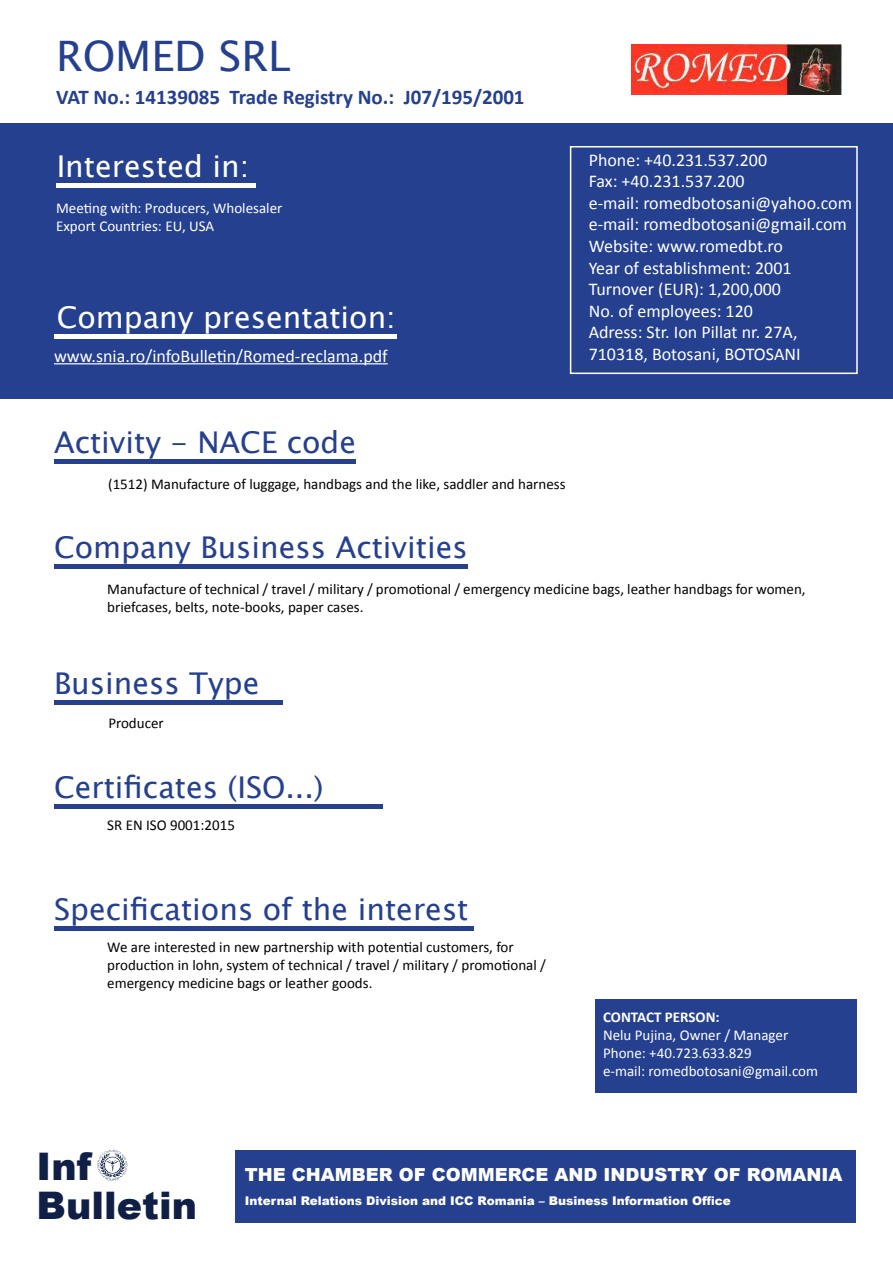
<style>
.page{position:relative;width:893px;height:1263px;background:#fff}
.page>*{position:absolute;margin:0;border:0;box-sizing:border-box;transform-origin:0 0}
.t1{font:42px "Lucida Sans Unicode";color:#25408f}
.t2{font:900 37.95px/39.9px "Arial";color:#101f46}
.t3{font:30px "Lucida Sans Unicode";color:#25408f}
.t4{font:30px "Lucida Sans Unicode";color:#fff}
.t5{font:700 21px "Calibri";color:#25408f}
.t6{font:18px/21.6px "Calibri";color:#fff}
.t7{font:900 18px "Arial";color:#fff}
.t8{font:15px/18px "Calibri";color:#000}
.t9{font:15px/18px "Calibri";color:#fff}
.t10{font:700 15px "Calibri";color:#fff}
.t11{font:900 12px "Arial";color:#fff}
</style>
<div class="page">
<div style="left:0;top:123px;width:893px;height:276px;background:#25408f"></div>
<div style="left:235px;top:1150px;width:621px;height:72px;background:#25408f"></div>
<svg style="left:97px;top:1150px;width:31px;height:31px"></svg>
<hr style="left:54px;top:363px;width:334px;height:1px;background:#fff">
<div style="left:570px;top:146px;width:288px;height:228px;border:2px solid #fff"></div>
<hr style="left:56px;top:184px;width:200px;height:4px;background:#fff">
<hr style="left:54px;top:335px;width:343px;height:4px;background:#fff">
<div style="left:595px;top:1000px;width:261px;height:93px;background:#25408f"></div>
<hr style="left:54px;top:460px;width:301px;height:4px;background:#25408f">
<hr style="left:54px;top:565px;width:413px;height:4px;background:#25408f">
<hr style="left:54px;top:701px;width:229px;height:4px;background:#25408f">
<hr style="left:54px;top:805px;width:329px;height:4px;background:#25408f">
<hr style="left:54px;top:926px;width:420px;height:4px;background:#25408f">
<img style="left:631px;top:44px;width:210px;height:51px">
<h1 class="t1" style="left:56px;top:23px;width:236px">ROMED SRL</h1>
<h3 class="t5" style="left:56px;top:84px;width:470px">VAT No.: 14139085 Trade Registry No.: J07/195/2001</h3>
<h3 class="t4" style="left:57px;top:143px;width:194px">Interested in:</h3>
<p class="t9" style="left:56px;top:198px;width:228px">Meeting with: Producers, Wholesaler<br>Export Countries: EU, USA</p>
<h3 class="t4" style="left:57px;top:293px;width:341px">Company presentation:</h3>
<p class="t6" style="left:54px;top:344px;width:335px">www.snia.ro/infoBulletin/Romed-reclama.pdf</p>
<p class="t6" style="left:589px;top:148px;width:265px">Phone: +40.231.537.200<br>Fax: +40.231.537.200<br>e-mail: romedbotosani@yahoo.com e-mail: romedbotosani@gmail.com<br>Website: www.romedbt.ro<br>Year of establishment: 2001<br>Turnover (EUR): 1,200,000<br>No. of employees: 120<br>Adress: Str. Ion Pillat nr. 27A,<br>710318, Botosani, BOTOSANI</p>
<h3 class="t3" style="left:54px;top:419px;width:304px">Activity - NACE code</h3>
<p class="t8" style="left:108px;top:474px;width:459px">(1512) Manufacture of luggage, handbags and the like, saddler and harness</p>
<h3 class="t3" style="left:54px;top:524px;width:415px">Company Business Activities</h3>
<p class="t8" style="left:107px;top:580px;width:700px">Manufacture of technical / travel / military / promotional / emergency medicine bags, leather handbags for women, briefcases, belts, note-books, paper cases.</p>
<h3 class="t3" style="left:54px;top:660px;width:207px">Business Type</h3>
<p class="t8" style="left:108px;top:713px;width:57px">Producer</p>
<h3 class="t3" style="left:54px;top:764px;width:271px">Certificates (ISO...)</h3>
<p class="t8" style="left:107px;top:815px;width:129px">SR EN ISO 9001:2015</p>
<h3 class="t3" style="left:54px;top:885px;width:416px">Specifications of the interest</h3>
<p class="t8" style="left:107px;top:937px;width:440px">We are interested in new partnership with potential customers, for production in lohn, system of technical / travel / military / promotional / emergency medicine bags or leather goods.</p>
<p class="t10" style="left:603px;top:1007px;width:118px">CONTACT PERSON:</p>
<p class="t9" style="left:603px;top:1025px;width:217px">Nelu Pujina, Owner / Manager<br>Phone: +40.723.633.829<br>e-mail: romedbotosani@gmail.com</p>
<h2 class="t2" style="left:37px;top:1145px;width:162px">Inf<br>Bulletin</h2>
<p class="t7" style="left:245px;top:1161px;width:599px">THE CHAMBER OF COMMERCE AND INDUSTRY OF ROMANIA</p>
<p class="t11" style="left:245px;top:1192px;width:488px">Internal Relations Division and ICC Romania – Business Information Office</p>
</div>
